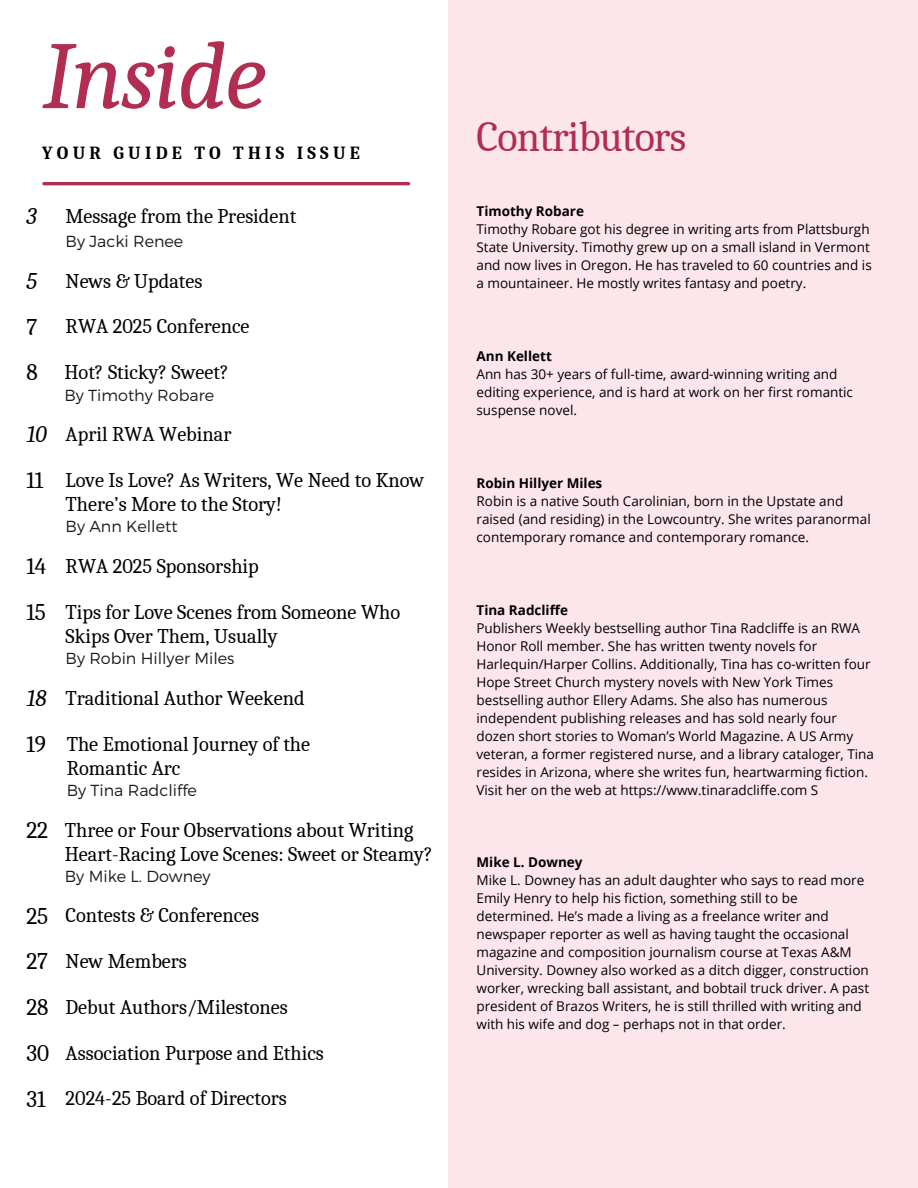
<style>
.page{position:relative;width:918px;height:1188px;background:#fff}
.page>*{position:absolute;margin:0;border:0;box-sizing:border-box;transform-origin:0 0}
.t1{font:italic 96px "Caladea";letter-spacing:-.02em;color:#b12d51}
.t2{font:42px "Caladea";letter-spacing:-.02em;color:#b12d51}
.t3{font:23.25px "Caladea";color:#000}
.t4{font:italic 23.25px "Caladea";color:#000}
.t5{font:20.4px/24px "Caladea";color:#000}
.t6{font:700 18px "Caladea";letter-spacing:.235em;color:#000}
.t7{font:300 16.05px "Montserrat";color:#1c1c1c}
.t8{font:13.5px/18px "Open Sans";color:#000}
.t9{font:700 13.5px "Open Sans";color:#000}
</style>
<div class="page">
<hr style="left:44px;top:182px;width:365px;height:3px;background:#b12d51">
<div style="left:449px;top:0;width:469px;height:1188px;background:#fce5eb"></div>
<p class="t1" style="left:42px;top:22px;width:226px">Inside</p>
<h3 class="t6" style="left:42px;top:142px;width:319px">YOUR GUIDE TO THIS ISSUE</h3>
<p class="t4" style="left:26px;top:203px;width:12px">3</p>
<p class="t5" style="left:66px;top:204px;width:232px">Message from the President</p>
<h3 class="t7" style="left:66px;top:231px;width:119px">By Jacki Renee</h3>
<h3 class="t4" style="left:26px;top:268px;width:12px">5</h3>
<h6 class="t5" style="left:66px;top:269px;width:138px">News &amp; Updates</h6>
<p class="t3" style="left:26px;top:314px;width:12px">7</p>
<h3 class="t5" style="left:66px;top:315px;width:186px">RWA 2025 Conference</h3>
<h3 class="t3" style="left:26px;top:359px;width:13px">8</h3>
<p class="t5" style="left:64px;top:360px;width:166px">Hot? Sticky? Sweet?</p>
<h6 class="t7" style="left:64px;top:384px;width:151px">By Timothy Robare</h6>
<p class="t4" style="left:26px;top:421px;width:22px">10</p>
<h3 class="t5" style="left:66px;top:422px;width:167px">April RWA Webinar</h3>
<h3 class="t3" style="left:26px;top:467px;width:18px">11</h3>
<h6 class="t5" style="left:66px;top:468px;width:360px">Love Is Love? As Writers, We Need to Know<br>There’s More to the Story!</h6>
<p class="t7" style="left:66px;top:516px;width:114px">By Ann Kellett</p>
<p class="t3" style="left:26px;top:553px;width:21px">14</p>
<h3 class="t5" style="left:66px;top:554px;width:195px">RWA 2025 Sponsorship</h3>
<h5 class="t3" style="left:26px;top:599px;width:21px">15</h5>
<h3 class="t5" style="left:66px;top:600px;width:336px">Tips for Love Scenes from Someone Who<br>Skips Over Them, Usually</h3>
<p class="t7" style="left:66px;top:648px;width:170px">By Robin Hillyer Miles</p>
<p class="t4" style="left:26px;top:685px;width:22px">18</p>
<h3 class="t5" style="left:66px;top:686px;width:241px">Traditional Author Weekend</h3>
<p class="t3" style="left:26px;top:731px;width:21px">19</p>
<h3 class="t3" style="left:26px;top:817px;width:23px">22</h3>
<h3 class="t5" style="left:67px;top:732px;width:245px">The Emotional Journey of the<br>Romantic Arc</h3>
<p class="t7" style="left:67px;top:780px;width:132px">By Tina Radcliffe</p>
<p class="t5" style="left:65px;top:818px;width:369px">Three or Four Observations about Writing<br>Heart-Racing Love Scenes: Sweet or Steamy?</p>
<h6 class="t7" style="left:65px;top:866px;width:147px">By Mike L. Downey</h6>
<p class="t3" style="left:26px;top:903px;width:24px">25</p>
<h3 class="t5" style="left:66px;top:904px;width:195px">Contests &amp; Conferences</h3>
<h2 class="t3" style="left:26px;top:948px;width:23px">27</h2>
<p class="t5" style="left:66px;top:949px;width:123px">New Members</p>
<p class="t3" style="left:26px;top:994px;width:24px">28</p>
<p class="t5" style="left:66px;top:995px;width:224px">Debut Authors/Milestones</p>
<p class="t3" style="left:26px;top:1040px;width:24px">30</p>
<p class="t5" style="left:66px;top:1041px;width:260px">Association Purpose and Ethics</p>
<p class="t3" style="left:26px;top:1086px;width:21px">31</p>
<p class="t5" style="left:66px;top:1087px;width:223px">2024-25 Board of Directors</p>
<h3 class="t2" style="left:477px;top:113px;width:211px">Contributors</h3>
<h1 class="t9" style="left:477px;top:202px;width:109px">Timothy Robare</h1>
<h4 class="t8" style="left:477px;top:220px;width:397px">Timothy Robare got his degree in writing arts from Plattsburgh State University. Timothy grew up on a small island in Vermont and now lives in Oregon. He has traveled to 60 countries and is a mountaineer. He mostly writes fantasy and poetry.</h4>
<p class="t9" style="left:477px;top:347px;width:77px">Ann Kellett</p>
<p class="t8" style="left:477px;top:365px;width:378px">Ann has 30+ years of full-time, award-winning writing and editing experience, and is hard at work on her first romantic suspense novel.</p>
<p class="t9" style="left:477px;top:473px;width:127px">Robin Hillyer Miles</p>
<p class="t8" style="left:477px;top:492px;width:396px">Robin is a native South Carolinian, born in the Upstate and raised (and residing) in the Lowcountry. She writes paranormal contemporary romance and contemporary romance.</p>
<h3 class="t9" style="left:477px;top:600px;width:93px">Tina Radcliffe</h3>
<h5 class="t8" style="left:477px;top:618px;width:399px">Publishers Weekly bestselling author Tina Radcliffe is an RWA Honor Roll member. She has written twenty novels for Harlequin/Harper Collins. Additionally, Tina has co-written four Hope Street Church mystery novels with New York Times bestselling author Ellery Adams. She also has numerous independent publishing releases and has sold nearly four dozen short stories to Woman’s World Magazine. A US Army veteran, a former registered nurse, and a library cataloger, Tina resides in Arizona, where she writes fun, heartwarming fiction.<br>Visit her on the web at https://www.tinaradcliffe.com S</h5>
<p class="t9" style="left:477px;top:853px;width:108px">Mike L. Downey</p>
<h3 class="t8" style="left:477px;top:871px;width:394px">Mike L. Downey has an adult daughter who says to read more Emily Henry to help his fiction, something still to be determined. He’s made a living as a freelance writer and newspaper reporter as well as having taught the occasional magazine and composition journalism course at Texas A&amp;M University. Downey also worked as a ditch digger, construction worker, wrecking ball assistant, and bobtail truck driver. A past president of Brazos Writers, he is still thrilled with writing and with his wife and dog – perhaps not in that order.</h3>
</div>
